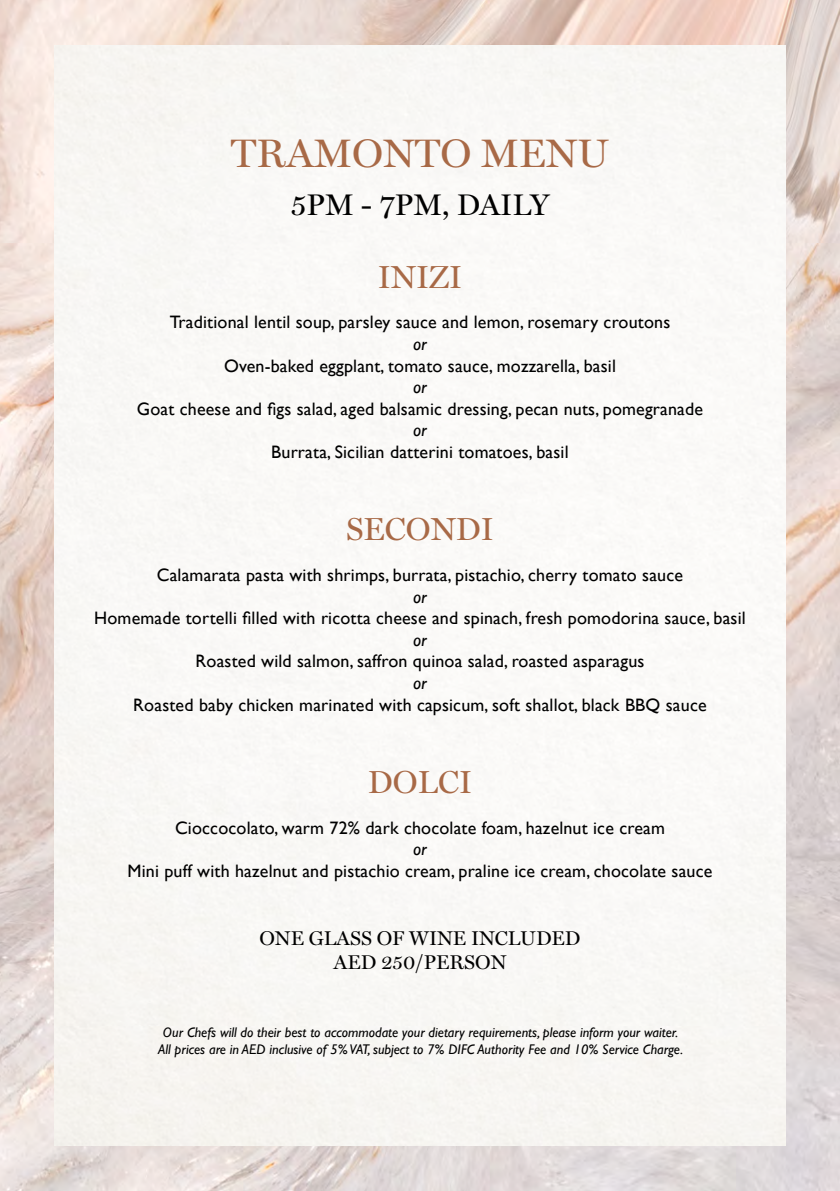
<style>
.page{position:relative;width:840px;height:1191px;background:#fff}
.page>*{position:absolute;margin:0;border:0;box-sizing:border-box;transform-origin:0 0}
.t1{font:40px "Miller Display Roman";color:#a86946}
.t2{font:32px "Miller Display Roman";color:#a86946}
.t3{font:32px "Miller Display";color:#a86946}
.t4{font:30px "Miller Display Roman";color:#000}
.t5{font:20px/24px "Miller Display Roman";color:#000;text-align:center}
.t6{font:18px "Gill Sans";letter-spacing:.01em;color:#000}
.t7{font:italic 18px "Gill Sans";letter-spacing:.01em;color:#000}
.t8{font:italic 14px/16.8px "Gill Sans";color:#000;text-align:center}
</style>
<div class="page">
<img style="left:0;top:0;width:839px;height:1191px">
<div style="left:54px;top:45px;width:731px;height:1100px;background:#f9f8f6"></div>
<h1 class="t1" style="left:231px;top:130px;width:379px">TRAMONTO MENU</h1>
<h3 class="t4" style="left:290px;top:186px;width:260px">5PM - 7PM, DAILY</h3>
<h2 class="t2" style="left:377px;top:258px;width:86px">INIZI</h2>
<p class="t6" style="left:170px;top:312px;width:501px">Traditional lentil soup, parsley sauce and lemon, rosemary croutons</p>
<p class="t7" style="left:413px;top:333px;width:15px">or</p>
<p class="t6" style="left:224px;top:355px;width:393px">Oven-baked eggplant, tomato sauce, mozzarella, basil</p>
<p class="t7" style="left:413px;top:377px;width:15px">or</p>
<p class="t6" style="left:137px;top:398px;width:567px">Goat cheese and figs salad, aged balsamic dressing, pecan nuts, pomegranade</p>
<p class="t7" style="left:413px;top:420px;width:15px">or</p>
<p class="t6" style="left:271px;top:441px;width:298px">Burrata, Sicilian datterini tomatoes, basil</p>
<h2 class="t3" style="left:346px;top:510px;width:149px">SECONDI</h2>
<p class="t6" style="left:157px;top:564px;width:527px">Calamarata pasta with shrimps, burrata, pistachio, cherry tomato sauce</p>
<p class="t7" style="left:413px;top:586px;width:15px">or</p>
<p class="t6" style="left:94px;top:607px;width:652px">Homemade tortelli filled with ricotta cheese and spinach, fresh pomodorina sauce, basil</p>
<p class="t7" style="left:413px;top:629px;width:15px">or</p>
<p class="t6" style="left:195px;top:650px;width:450px">Roasted wild salmon, saffron quinoa salad, roasted asparagus</p>
<p class="t7" style="left:413px;top:672px;width:15px">or</p>
<p class="t6" style="left:133px;top:694px;width:574px">Roasted baby chicken marinated with capsicum, soft shallot, black BBQ sauce</p>
<h2 class="t2" style="left:367px;top:763px;width:106px">DOLCI</h2>
<p class="t6" style="left:175px;top:817px;width:491px">Cioccocolato, warm 72% dark chocolate foam, hazelnut ice cream</p>
<p class="t7" style="left:413px;top:838px;width:15px">or</p>
<p class="t6" style="left:127px;top:860px;width:586px">Mini puff with hazelnut and pistachio cream, praline ice cream, chocolate sauce</p>
<p class="t5" style="left:259px;top:926px;width:322px">ONE GLASS OF WINE INCLUDED<br>AED 250/PERSON</p>
<p class="t8" style="left:158px;top:1023px;width:526px">Our Chefs will do their best to accommodate your dietary requirements, please inform your waiter.<br>All prices are in AED inclusive of 5% VAT, subject to 7% DIFC Authority Fee and 10% Service Charge.</p>
</div>
